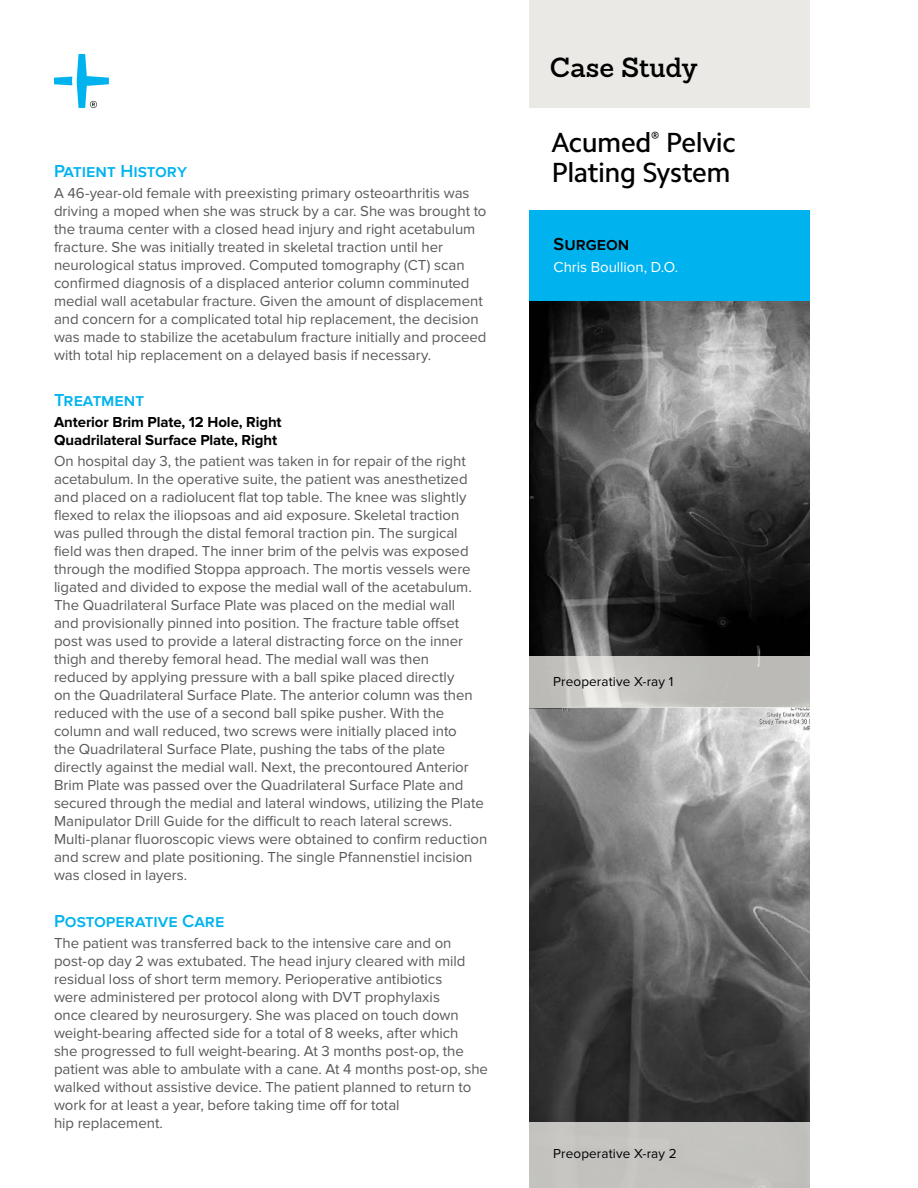
<style>
.page{position:relative;width:918px;height:1188px;background:#fff}
.page>*{position:absolute;margin:0;border:0;box-sizing:border-box;transform-origin:0 0}
.t1{font:500 27.75px/30px "Camphor Std";letter-spacing:-.02em;color:#000}
.t2{font:600 27px "Sanchez Slab";color:#000}
.t3{font:600 18px "Proxima Nova";color:#00b3ef}
.subHead{font:600 18px "Proxima Nova";color:#000}
.t4{font:15px/18px "Proxima Nova";letter-spacing:-.005em;color:#58595b}
.t5{font:700 15px/18px "Proxima Nova";letter-spacing:-.005em;color:#000}
.subHead-2{font:15px "Proxima Nova";letter-spacing:-.005em;color:#fff}
.t6{font:13.5px "Proxima Nova";letter-spacing:.01em;color:#000}
</style>
<div class="page">
<div style="left:529px;top:0;width:281px;height:108px;background:#eae9e5"></div>
<div style="left:529px;top:210px;width:281px;height:97px;background:#00b3ef"></div>
<img style="left:529px;top:708px;width:281px;height:414px">
<svg style="left:54px;top:54px;width:55px;height:54px"></svg>
<img style="left:529px;top:301px;width:281px;height:355px">
<svg style="left:529px;top:656px;width:281px;height:52px;fill:#bebdba"></svg>
<div style="left:529px;top:1122px;width:281px;height:66px;background:#c3c2bf"></div>
<p class="t3" style="left:54px;top:160px;width:135px">Patient History</p>
<p class="t4" style="left:54px;top:184px;width:434px">A 46-year-old female with preexisting primary osteoarthritis was driving a moped when she was struck by a car. She was brought to the trauma center with a closed head injury and right acetabulum fracture. She was initially treated in skeletal traction until her neurological status improved. Computed tomography (CT) scan confirmed diagnosis of a displaced anterior column comminuted medial wall acetabular fracture. Given the amount of displacement and concern for a complicated total hip replacement, the decision was made to stabilize the acetabulum fracture initially and proceed with total hip replacement on a delayed basis if necessary.</p>
<p class="t3" style="left:54px;top:390px;width:92px">Treatment</p>
<p class="t5" style="left:54px;top:414px;width:229px">Anterior Brim Plate, 12 Hole, Right<br>Quadrilateral Surface Plate, Right</p>
<p class="t4" style="left:54px;top:453px;width:435px">On hospital day 3, the patient was taken in for repair of the right acetabulum. In the operative suite, the patient was anesthetized and placed on a radiolucent flat top table. The knee was slightly flexed to relax the iliopsoas and aid exposure. Skeletal traction was pulled through the distal femoral traction pin. The surgical field was then draped. The inner brim of the pelvis was exposed through the modified Stoppa approach. The mortis vessels were ligated and divided to expose the medial wall of the acetabulum.<br>The Quadrilateral Surface Plate was placed on the medial wall<br>and provisionally pinned into position. The fracture table offset post was used to provide a lateral distracting force on the inner thigh and thereby femoral head. The medial wall was then<br>reduced by applying pressure with a ball spike placed directly<br>on the Quadrilateral Surface Plate. The anterior column was then reduced with the use of a second ball spike pusher. With the column and wall reduced, two screws were initially placed into<br>the Quadrilateral Surface Plate, pushing the tabs of the plate directly against the medial wall. Next, the precontoured Anterior Brim Plate was passed over the Quadrilateral Surface Plate and secured through the medial and lateral windows, utilizing the Plate Manipulator Drill Guide for the difficult to reach lateral screws.<br>Multi-planar fluoroscopic views were obtained to confirm reduction and screw and plate positioning. The single Pfannenstiel incision was closed in layers.</p>
<p class="t3" style="left:54px;top:910px;width:172px">Postoperative Care</p>
<p class="t4" style="left:54px;top:934px;width:436px">The patient was transferred back to the intensive care and on post-op day 2 was extubated. The head injury cleared with mild residual loss of short term memory. Perioperative antibiotics<br>were administered per protocol along with DVT prophylaxis<br>once cleared by neurosurgery. She was placed on touch down weight-bearing affected side for a total of 8 weeks, after which<br>she progressed to full weight-bearing. At 3 months post-op, the patient was able to ambulate with a cane. At 4 months post-op, she walked without assistive device. The patient planned to return to work for at least a year, before taking time off for total<br>hip replacement.</p>
<p class="t2" style="left:550px;top:49px;width:149px">Case Study</p>
<p class="t1" style="left:551px;top:128px;width:186px">Acumed<sup>®</sup> Pelvic<br>Plating System</p>
<p class="subHead" style="left:554px;top:233px;width:77px">Surgeon</p>
<p class="subHead-2" style="left:554px;top:259px;width:126px">Chris Boullion, D.O.</p>
<p class="t6" style="left:553px;top:674px;width:122px">Preoperative X-ray 1</p>
<p class="t6" style="left:553px;top:1145px;width:125px">Preoperative X-ray 2</p>
</div>
